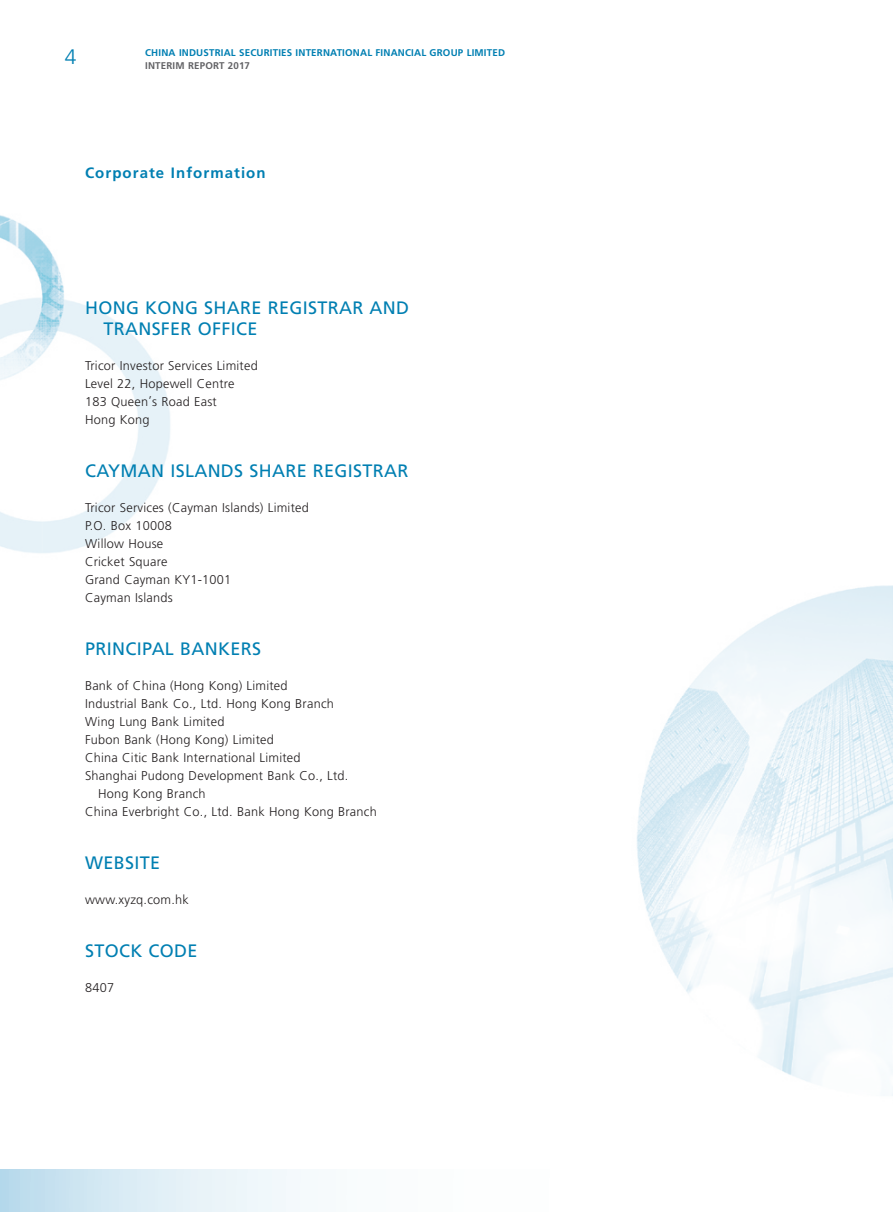
<style>
.page{position:relative;width:893px;height:1212px;background:#fff}
.page>*{position:absolute;margin:0;border:0;box-sizing:border-box;transform-origin:0 0}
.t1{font:300 21px "Frutiger LT Std";color:#007fb2}
.Heading_1{font:18px/21px "Frutiger LT Std";letter-spacing:.02em;color:#007fb2}
.t2{font:700 15px "Frutiger LT Std";letter-spacing:.07em;color:#007fb2}
.Body_Text{font:300 12.75px "Frutiger LT Std";letter-spacing:.02em;color:#231f20}
.t3{font:700 9.75px "Frutiger LT Std";letter-spacing:.02em;color:#007fb2}
.t4{font:700 9.75px "Frutiger LT Std";letter-spacing:.02em;color:#636366}
</style>
<div class="page">
<svg style="left:0;top:1169px;width:301px;height:43px"></svg>
<img style="left:637px;top:585px;width:256px;height:511px">
<img style="left:0;top:215px;width:170px;height:338px">
<p class="t1" style="left:65px;top:45px;width:13px">4</p>
<p class="t3" style="left:145px;top:47px;width:361px">CHINA INDUSTRIAL SECURITIES INTERNATIONAL FINANCIAL GROUP LIMITED</p>
<p class="t4" style="left:145px;top:59px;width:106px">INTERIM REPORT 2017</p>
<p class="t2" style="left:85px;top:164px;width:182px">Corporate Information</p>
<p class="Heading_1" style="left:103px;top:297px;width:307px;text-indent:-18px">HONG KONG SHARE REGISTRAR AND<br>TRANSFER OFFICE</p>
<p class="Body_Text" style="left:85px;top:358px;width:174px">Tricor Investor Services Limited</p>
<p class="Body_Text" style="left:85px;top:376px;width:151px">Level 22, Hopewell Centre</p>
<p class="Body_Text" style="left:85px;top:394px;width:133px">183 Queen’s Road East</p>
<p class="Body_Text" style="left:85px;top:412px;width:66px">Hong Kong</p>
<p class="Heading_1" style="left:85px;top:460px;width:325px">CAYMAN ISLANDS SHARE REGISTRAR</p>
<p class="Body_Text" style="left:85px;top:500px;width:225px">Tricor Services (Cayman Islands) Limited</p>
<p class="Body_Text" style="left:85px;top:518px;width:88px">P.O. Box 10008</p>
<p class="Body_Text" style="left:85px;top:536px;width:80px">Willow House</p>
<p class="Body_Text" style="left:85px;top:554px;width:84px">Cricket Square</p>
<p class="Body_Text" style="left:85px;top:572px;width:148px">Grand Cayman KY1-1001</p>
<p class="Body_Text" style="left:85px;top:590px;width:89px">Cayman Islands</p>
<p class="Heading_1" style="left:85px;top:638px;width:178px">PRINCIPAL BANKERS</p>
<p class="Body_Text" style="left:85px;top:678px;width:204px">Bank of China (Hong Kong) Limited</p>
<p class="Body_Text" style="left:85px;top:696px;width:250px">Industrial Bank Co., Ltd. Hong Kong Branch</p>
<p class="Body_Text" style="left:85px;top:714px;width:141px">Wing Lung Bank Limited</p>
<p class="Body_Text" style="left:85px;top:732px;width:190px">Fubon Bank (Hong Kong) Limited</p>
<p class="Body_Text" style="left:85px;top:750px;width:217px">China Citic Bank International Limited</p>
<p class="Body_Text" style="left:85px;top:768px;width:265px">Shanghai Pudong Development Bank Co., Ltd.</p>
<p class="Body_Text" style="left:98px;top:786px;width:109px">Hong Kong Branch</p>
<p class="Body_Text" style="left:85px;top:804px;width:293px">China Everbright Co., Ltd. Bank Hong Kong Branch</p>
<p class="Heading_1" style="left:85px;top:852px;width:76px">WEBSITE</p>
<p class="Body_Text" style="left:85px;top:892px;width:105px">www.xyzq.com.hk</p>
<p class="Heading_1" style="left:85px;top:940px;width:114px">STOCK CODE</p>
<p class="Body_Text" style="left:85px;top:980px;width:31px">8407</p>
</div>
